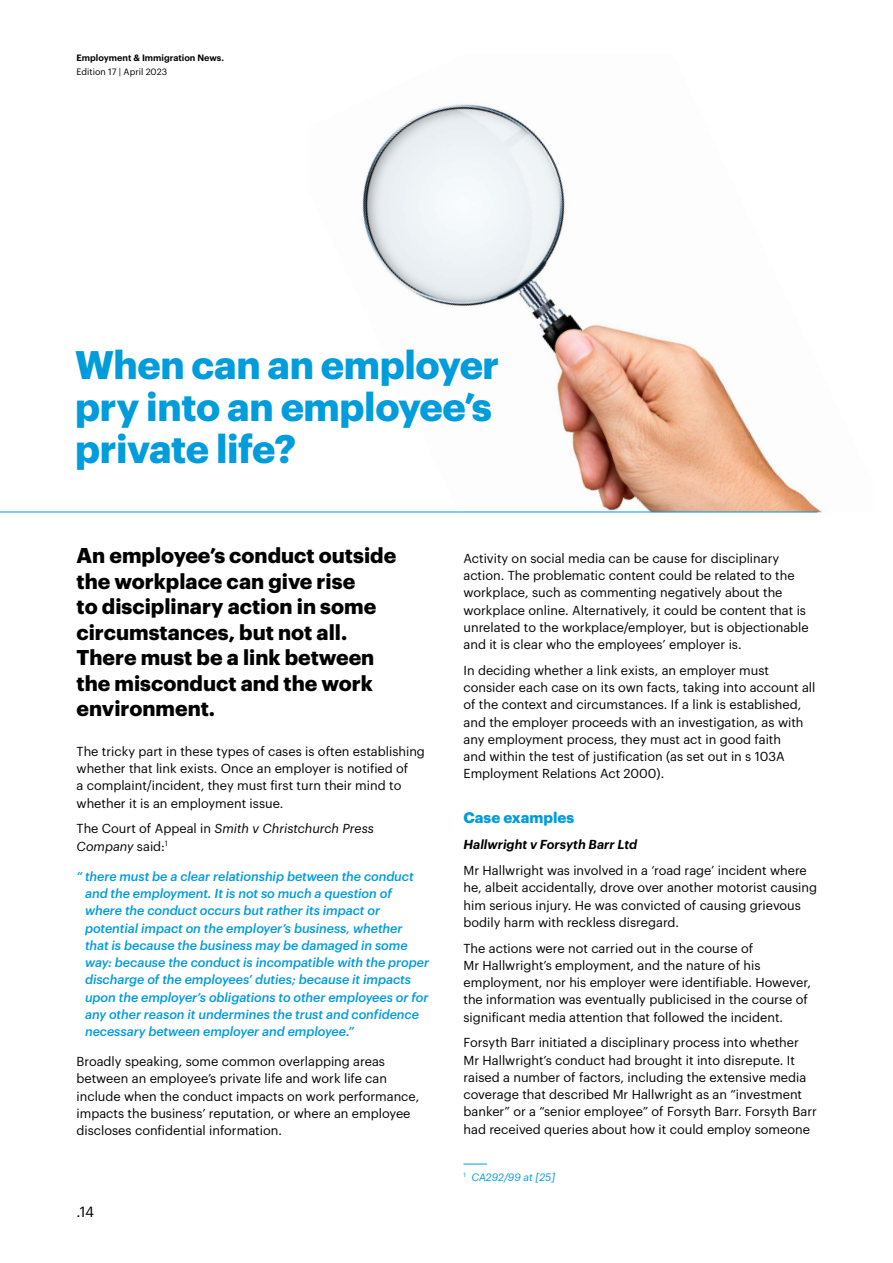
<style>
.page{position:relative;width:893px;height:1263px;background:#fff}
.page>*{position:absolute;margin:0;border:0;box-sizing:border-box;transform-origin:0 0}
.t1{font:700 39px/42px "Graphik";letter-spacing:-.01em;color:#009cdc}
.t2{font:700 21px/25.5px "Graphik";color:#000}
.t3{font:700 15px "Graphik";color:#009cdc}
.t4{font:14.4px "Graphik";color:#000}
.t5{font:12.75px/17.2px "Graphik";color:#000}
.t6{font:italic 500 12.75px/17.2px "Graphik";letter-spacing:-.005em;color:#009cdc}
.t7{font:italic 12.75px/17.2px "Graphik";color:#000}
.t8{font:italic 600 12.75px "Graphik";color:#000}
.t9{font:italic 10.5px "Graphik";letter-spacing:-.005em;color:#009cdc}
.t10{font:600 9px "Graphik";color:#000}
.t11{font:9px "Graphik";color:#000}
.s1{font-style:normal}
</style>
<div class="page">
<img style="left:309px;top:104px;width:514px;height:408px">
<hr style="left:0;top:512px;width:817px;height:1px;background:#009cdc">
<svg style="left:463px;top:1164px;width:24px;height:1px"></svg>
<p class="t10" style="left:77px;top:51px;width:149px">Employment &amp; Immigration News.</p>
<p class="t11" style="left:77px;top:65px;width:92px">Edition 17 | April 2023</p>
<h1 class="t1" style="left:75px;top:340px;width:426px">When can an employer pry into an employee’s private life?</h1>
<h2 class="t2" style="left:77px;top:541px;width:321px">An employee’s conduct outside the workplace can give rise<br>to disciplinary action in some circumstances, but not all.<br>There must be a link between the misconduct and the work environment.</h2>
<p class="t5" style="left:77px;top:742px;width:350px">The tricky part in these types of cases is often establishing whether that link exists. Once an employer is notified of<br>a complaint/incident, they must first turn their mind to whether it is an employment issue.</p>
<p class="t7" style="left:77px;top:819px;width:299px"><span class="s1">The Court of Appeal in</span> Smith v Christchurch Press<br>Company <span class="s1">said:</span><sup>1</sup></p>
<p class="t6" style="left:85px;top:866px;width:346px;text-indent:-9px">“ there must be a clear relationship between the conduct and the employment. It is not so much a question of where the conduct occurs but rather its impact or potential impact on the employer’s business, whether that is because the business may be damaged in some way: because the conduct is incompatible with the proper discharge of the employees’ duties; because it impacts upon the employer’s obligations to other employees or for any other reason it undermines the trust and confidence necessary between employer and employee.”</p>
<p class="t5" style="left:77px;top:1052px;width:344px">Broadly speaking, some common overlapping areas between an employee’s private life and work life can include when the conduct impacts on work performance, impacts the business’ reputation, or where an employee discloses confidential information.</p>
<p class="t4" style="left:77px;top:1201px;width:19px">.14</p>
<p class="t5" style="left:463px;top:549px;width:347px">Activity on social media can be cause for disciplinary action. The problematic content could be related to the workplace, such as commenting negatively about the workplace online. Alternatively, it could be content that is unrelated to the workplace/employer, but is objectionable and it is clear who the employees’ employer is.</p>
<p class="t5" style="left:463px;top:661px;width:353px">In deciding whether a link exists, an employer must consider each case on its own facts, taking into account all of the context and circumstances. If a link is established, and the employer proceeds with an investigation, as with any employment process, they must act in good faith<br>and within the test of justification (as set out in s 103A Employment Relations Act 2000).</p>
<p class="t3" style="left:463px;top:806px;width:112px">Case examples</p>
<p class="t8" style="left:463px;top:835px;width:175px">Hallwright v Forsyth Barr Ltd</p>
<p class="t5" style="left:463px;top:861px;width:355px">Mr Hallwright was involved in a ‘road rage’ incident where he, albeit accidentally, drove over another motorist causing him serious injury. He was convicted of causing grievous bodily harm with reckless disregard.</p>
<p class="t5" style="left:463px;top:938px;width:349px">The actions were not carried out in the course of<br>Mr Hallwright’s employment, and the nature of his employment, nor his employer were identifiable. However, the information was eventually publicised in the course of significant media attention that followed the incident.</p>
<p class="t5" style="left:463px;top:1033px;width:355px">Forsyth Barr initiated a disciplinary process into whether Mr Hallwright’s conduct had brought it into disrepute. It raised a number of factors, including the extensive media coverage that described Mr Hallwright as an “investment banker” or a “senior employee” of Forsyth Barr. Forsyth Barr had received queries about how it could employ someone</p>
<p class="t9" style="left:463px;top:1169px;width:93px"><sup>1</sup> CA292/99 at [25]</p>
</div>
